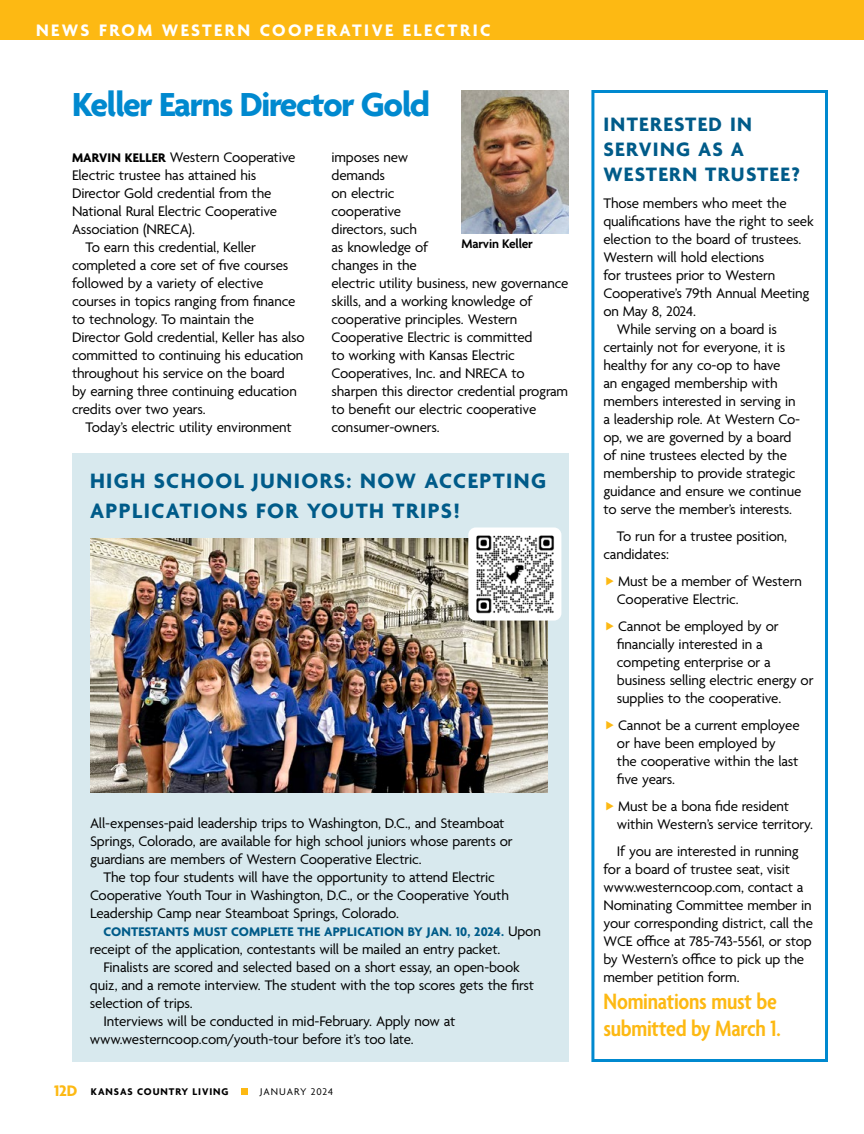
<style>
.page{position:relative;width:864px;height:1134px;background:#fff}
.page>*{position:absolute;margin:0;border:0;box-sizing:border-box;transform-origin:0 0}
.t1{font:700 36px "Agenda";letter-spacing:-.035em;color:#0089cf}
.t2{font:600 condensed 24px/27px "Agenda";letter-spacing:-.01em;color:#fdb913}
.t3{font:700 22.5px/30px "Agenda";letter-spacing:.065em;color:#005b89}
.t4{font:700 21px/25.2px "Agenda";letter-spacing:.065em;color:#005b89}
.t5{font:700 18px "Agenda";letter-spacing:.14em;color:#fff}
.t6{font:15px/18px "Agenda";letter-spacing:-.01em;color:#000}
.t7{font:700 13.5px "Agenda";letter-spacing:.01em;color:#005b89}
.t8{font:600 13.5px "Agenda";letter-spacing:-.015em;color:#000}
.t9{font:700 10.5px "Agenda";letter-spacing:.09em;color:#000}
.t10{font:10.5px "Agenda";letter-spacing:.09em;color:#000}
.s1{font-weight:700;font-size:13.5px}
.s2{font-weight:400;font-size:15px;color:#000}
.s3{font-size:16.5px;color:#fdb913}
</style>
<div class="page">
<div style="left:72px;top:454px;width:496px;height:608px;background:#d8e9ee"></div>
<img style="left:462px;top:90px;width:106px;height:144px">
<div style="left:591px;top:90px;width:237px;height:972px;border:3px solid #0089cf"></div>
<img style="left:90px;top:539px;width:457px;height:253px">
<img style="left:468px;top:527px;width:93px;height:94px">
<div style="left:241px;top:1088px;width:7px;height:7px;background:#fdb913"></div>
<div style="left:0;top:0;width:864px;height:40px;background:#fdb913"></div>
<p class="t5" style="left:36px;top:21px;width:456px">NEWS FROM WESTERN COOPERATIVE ELECTRIC</p>
<h1 class="t1" style="left:72px;top:85px;width:360px">Keller Earns Director Gold</h1>
<p class="t6" style="left:72px;top:149px;width:225px"><span class="s1">MARVIN KELLER</span> Western Cooperative</p>
<p class="t6" style="left:72px;top:167px;width:186px">Electric trustee has attained his</p>
<p class="t6" style="left:72px;top:185px;width:201px">Director Gold credential from the</p>
<p class="t6" style="left:72px;top:203px;width:207px">National Rural Electric Cooperative</p>
<p class="t6" style="left:72px;top:221px;width:124px">Association (NRECA).</p>
<p class="t6" style="left:86px;top:239px;width:172px">To earn this credential, Keller</p>
<p class="t6" style="left:72px;top:257px;width:218px">completed a core set of five courses</p>
<p class="t6" style="left:72px;top:275px;width:193px">followed by a variety of elective</p>
<p class="t6" style="left:72px;top:293px;width:225px">courses in topics ranging from finance</p>
<p class="t6" style="left:72px;top:311px;width:184px">to technology. To maintain the</p>
<p class="t6" style="left:72px;top:329px;width:234px">Director Gold credential, Keller has also</p>
<p class="t6" style="left:72px;top:347px;width:233px">committed to continuing his education</p>
<p class="t6" style="left:72px;top:365px;width:214px">throughout his service on the board</p>
<p class="t6" style="left:72px;top:383px;width:226px">by earning three continuing education</p>
<p class="t6" style="left:72px;top:401px;width:135px">credits over two years.</p>
<p class="t6" style="left:86px;top:419px;width:208px">Today’s electric utility environment</p>
<p class="t6" style="left:332px;top:149px;width:238px">imposes new<br>demands<br>on electric<br>cooperative<br>directors, such<br>as knowledge of<br>changes in the<br>electric utility business, new governance skills, and a working knowledge of cooperative principles. Western<br>Cooperative Electric is committed<br>to working with Kansas Electric<br>Cooperatives, Inc. and NRECA to sharpen this director credential program to benefit our electric cooperative consumer-owners.</p>
<p class="t8" style="left:462px;top:237px;width:73px">Marvin Keller</p>
<h3 class="t3" style="left:90px;top:467px;width:458px">HIGH SCHOOL JUNIORS: NOW ACCEPTING<br>APPLICATIONS FOR YOUTH TRIPS!</h3>
<p class="t6" style="left:90px;top:815px;width:424px">All-expenses-paid leadership trips to Washington, D.C., and Steamboat<br>Springs, Colorado, are available for high school juniors whose parents or guardians are members of Western Cooperative Electric.</p>
<p class="t6" style="left:90px;top:869px;width:420px;text-indent:14px">The top four students will have the opportunity to attend Electric<br>Cooperative Youth Tour in Washington, D.C., or the Cooperative Youth<br>Leadership Camp near Steamboat Springs, Colorado.</p>
<p class="t7" style="left:104px;top:924px;width:439px">CONTESTANTS MUST COMPLETE THE APPLICATION BY JAN. 10, 2024. <span class="s2">Upon</span></p>
<p class="t6" style="left:90px;top:941px;width:412px">receipt of the application, contestants will be mailed an entry packet.</p>
<p class="t6" style="left:103px;top:959px;width:418px">Finalists are scored and selected based on a short essay, an open-book</p>
<p class="t6" style="left:90px;top:977px;width:446px">quiz, and a remote interview. The student with the top scores gets the first</p>
<p class="t6" style="left:90px;top:995px;width:104px">selection of trips.</p>
<p class="t6" style="left:103px;top:1013px;width:353px">Interviews will be conducted in mid-February. Apply now at</p>
<p class="t6" style="left:90px;top:1031px;width:325px">www.westerncoop.com/youth-tour before it’s too late.</p>
<p class="t9" style="left:54px;top:1086px;width:176px"><span class="s3">12D</span> KANSAS COUNTRY LIVING</p>
<p class="t10" style="left:260px;top:1086px;width:75px">JANUARY 2024</p>
<h3 class="t4" style="left:603px;top:113px;width:198px">INTERESTED IN<br>SERVING AS A<br>WESTERN TRUSTEE?</h3>
<p class="t6" style="left:603px;top:195px;width:185px">Those members who meet the</p>
<p class="t6" style="left:603px;top:213px;width:212px">qualifications have the right to seek</p>
<p class="t6" style="left:603px;top:231px;width:199px">election to the board of trustees.</p>
<p class="t6" style="left:603px;top:249px;width:163px">Western will hold elections</p>
<p class="t6" style="left:603px;top:267px;width:173px">for trustees prior to Western</p>
<p class="t6" style="left:603px;top:285px;width:208px">Cooperative’s 79th Annual Meeting</p>
<p class="t6" style="left:603px;top:303px;width:94px">on May 8, 2024.</p>
<p class="t6" style="left:617px;top:321px;width:162px">While serving on a board is</p>
<p class="t6" style="left:603px;top:339px;width:183px">certainly not for everyone, it is</p>
<p class="t6" style="left:603px;top:357px;width:179px">healthy for any co-op to have</p>
<p class="t6" style="left:603px;top:375px;width:176px">an engaged membership with</p>
<p class="t6" style="left:603px;top:393px;width:194px">members interested in serving in</p>
<p class="t6" style="left:603px;top:411px;width:198px">a leadership role. At Western Co-</p>
<p class="t6" style="left:603px;top:429px;width:190px">op, we are governed by a board</p>
<p class="t6" style="left:603px;top:447px;width:185px">of nine trustees elected by the</p>
<p class="t6" style="left:603px;top:465px;width:194px">membership to provide strategic</p>
<p class="t6" style="left:603px;top:483px;width:199px">guidance and ensure we continue</p>
<p class="t6" style="left:603px;top:501px;width:190px">to serve the member’s interests.</p>
<p class="t6" style="left:603px;top:528px;width:185px;text-indent:14px">To run for a trustee position, candidates:</p>
<p class="t6" style="left:617px;top:573px;width:187px">Must be a member of Western<br>Cooperative Electric.</p>
<p class="t6" style="left:617px;top:618px;width:198px">Cannot be employed by or financially interested in a competing enterprise or a business selling electric energy or supplies to the cooperative.</p>
<p class="t6" style="left:617px;top:717px;width:184px">Cannot be a current employee or have been employed by<br>the cooperative within the last five years.</p>
<p class="t6" style="left:617px;top:798px;width:198px">Must be a bona fide resident within Western’s service territory.</p>
<p class="t6" style="left:603px;top:843px;width:211px;text-indent:14px">If you are interested in running for a board of trustee seat, visit www.westerncoop.com, contact a<br>Nominating Committee member in your corresponding district, call the<br>WCE office at 785-743-5561, or stop by Western’s office to pick up the member petition form.</p>
<h2 class="t2" style="left:603px;top:990px;width:179px">Nominations must be submitted by March 1.</h2>
</div>
